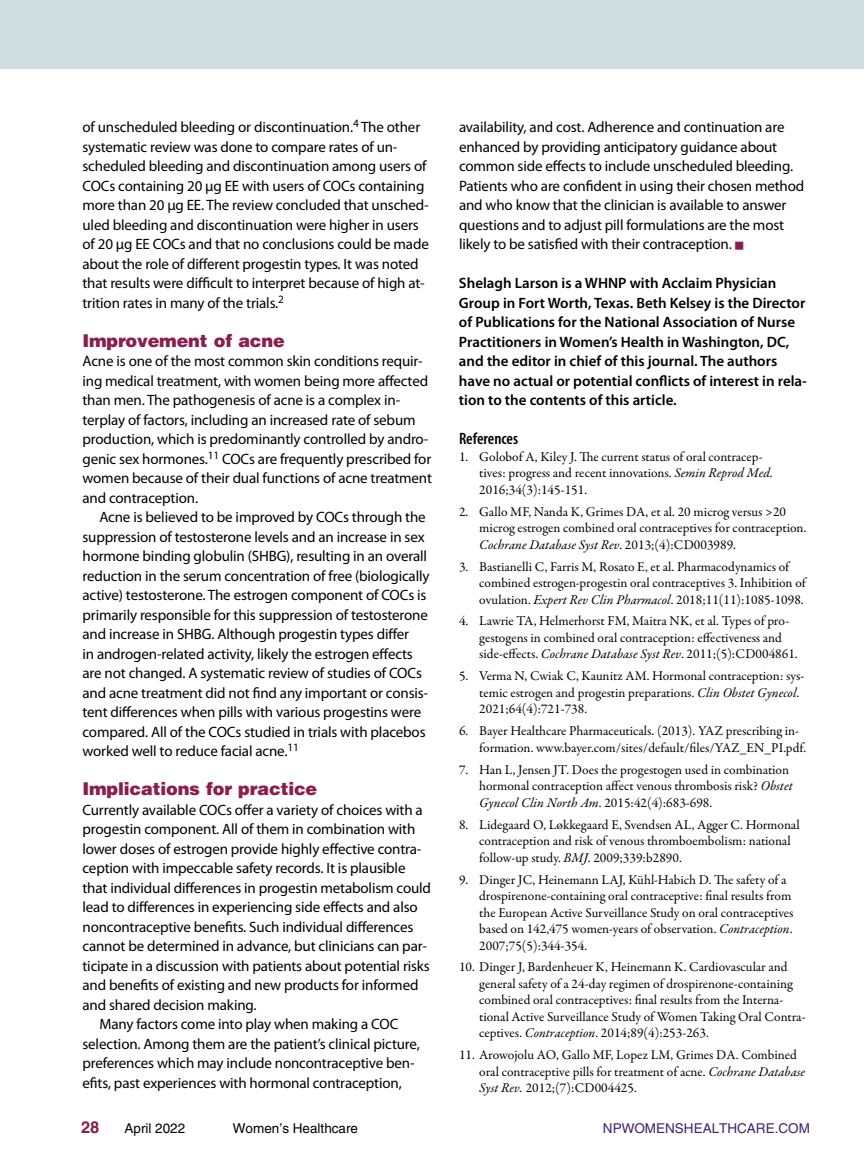
<style>
.page{position:relative;width:864px;height:1175px;background:#fff}
.page>*{position:absolute;margin:0;border:0;box-sizing:border-box;transform-origin:0 0}
.t1{font:900 17.7px "Helvetica LT Std";letter-spacing:-.01em;color:#8a1e4f}
.t2{font:600 condensed 16.5px "Myriad Pro";color:#000}
.t3{font:700 16.5px "Helvetica LT Std";color:#8a1e4f}
.t4{font:15px/19.5px "Myriad Pro";letter-spacing:-.01em;color:#000}
.t5{font:600 15px/19.5px "Myriad Pro";color:#000}
.t6{font:13.5px/16.5px "Garamond Premr Pro";color:#000}
.t7{font:13.5px "Helvetica LT Std";color:#000}
.t8{font:13.5px "Helvetica LT Std";color:#3d2570}
.t9{font:13.5px "Helvetica LT Std";color:#3d2570}
.s1{font-style:italic}
.s2{font-style:inherit}
</style>
<div class="page">
<div style="left:0;top:0;width:864px;height:69px;background:#cfdee1"></div>
<p class="t4" style="left:82px;top:118px;width:348px">of unscheduled bleeding or discontinuation.<sup>4</sup> The other systematic review was done to compare rates of un&shy;scheduled bleeding and discontinuation among users of COCs containing 20 µg EE with users of COCs containing more than 20 µg EE. The review concluded that unsched&shy;uled bleeding and discontinuation were higher in users of 20 µg EE COCs and that no conclusions could be made about the role of different progestin types. It was noted that results were difficult to interpret because of high at&shy;trition rates in many of the trials.<sup>2</sup></p>
<p class="t1" style="left:82px;top:329px;width:204px">Improvement of acne</p>
<p class="t4" style="left:82px;top:352px;width:351px">Acne is one of the most common skin conditions requir&shy;ing medical treatment, with women being more affected than men. The pathogenesis of acne is a complex in&shy;terplay of factors, including an increased rate of sebum production, which is predominantly controlled by andro&shy;genic sex hormones.<sup>11</sup> COCs are frequently prescribed for women because of their dual functions of acne treatment and contraception.</p>
<p class="t4" style="left:83px;top:508px;width:349px;text-indent:17px">Acne is believed to be improved by COCs through the suppression of testosterone levels and an increase in sex hormone binding globulin (SHBG), resulting in an overall reduction in the serum concentration of free (biologically active) testosterone. The estrogen component of COCs is primarily responsible for this suppression of testosterone and increase in SHBG. Although progestin types differ<br>in androgen-related activity, likely the estrogen effects are not changed. A systematic review of studies of COCs and acne treatment did not find any important or consis&shy;tent differences when pills with various progestins were compared. All of the COCs studied in trials with placebos worked well to reduce facial acne.<sup>11</sup></p>
<p class="t1" style="left:82px;top:777px;width:236px">Implications for practice</p>
<p class="t4" style="left:82px;top:800px;width:342px">Currently available COCs offer a variety of choices with a</p>
<p class="t4" style="left:82px;top:820px;width:334px">progestin component. All of them in combination with</p>
<p class="t4" style="left:82px;top:839px;width:341px">lower doses of estrogen provide highly effective contra-</p>
<p class="t4" style="left:82px;top:859px;width:325px">ception with impeccable safety records. It is plausible</p>
<p class="t4" style="left:82px;top:878px;width:350px">that individual differences in progestin metabolism could</p>
<p class="t4" style="left:82px;top:898px;width:337px">lead to differences in experiencing side effects and also</p>
<p class="t4" style="left:82px;top:917px;width:332px">noncontraceptive benefits. Such individual differences</p>
<p class="t4" style="left:82px;top:937px;width:346px">cannot be determined in advance, but clinicians can par-</p>
<p class="t4" style="left:82px;top:956px;width:349px">ticipate in a discussion with patients about potential risks</p>
<p class="t4" style="left:82px;top:976px;width:337px">and benefits of existing and new products for informed</p>
<p class="t4" style="left:82px;top:995px;width:176px">and shared decision making.</p>
<p class="t4" style="left:99px;top:1015px;width:301px">Many factors come into play when making a COC</p>
<p class="t4" style="left:82px;top:1034px;width:339px">selection. Among them are the patient’s clinical picture,</p>
<p class="t4" style="left:82px;top:1054px;width:334px">preferences which may include noncontraceptive ben-</p>
<p class="t4" style="left:82px;top:1073px;width:321px">efits, past experiences with hormonal contraception,</p>
<p class="t4" style="left:459px;top:118px;width:347px">availability, and cost. Adherence and continuation are enhanced by providing anticipatory guidance about common side effects to include unscheduled bleeding.<br>Patients who are confident in using their chosen method and who know that the clinician is available to answer questions and to adjust pill formulations are the most likely to be satisfied with their contraception.</p>
<p class="t5" style="left:459px;top:273px;width:349px">Shelagh Larson is a WHNP with Acclaim Physician Group in Fort Worth, Texas. Beth Kelsey is the Director of Publications for the National Association of Nurse Practitioners in Women’s Health in Washington, DC, and the editor in chief of this journal. The authors have no actual or potential conflicts of interest in rela&shy;tion to the contents of this article.</p>
<p class="t2" style="left:459px;top:430px;width:61px">References</p>
<p class="t6" style="left:479px;top:448px;width:295px;text-indent:-20px">1. Golobof A, Kiley J. The current status of oral contracep&shy;tives: progress and recent innovations. <span class="s1">Semin Reprod Med</span>.<br>2016;34(3):145-151.</p>
<p class="t6" style="left:479px;top:503px;width:329px;text-indent:-20px">2. Gallo MF, Nanda K, Grimes DA, et al. 20 microg versus &gt;20 microg estrogen combined oral contraceptives for contraception.<br><span class="s1">Cochrane Database Syst Rev</span>. 2013;(4):CD003989.</p>
<p class="t6" style="left:479px;top:558px;width:328px;text-indent:-20px">3. Bastianelli C, Farris M, Rosato E, et al. Pharmacodynamics of combined estrogen-progestin oral contraceptives 3. Inhibition of ovulation. <span class="s1">Expert Rev Clin Pharmacol</span>. 2018;11(11):1085-1098.</p>
<p class="t6" style="left:479px;top:613px;width:320px;text-indent:-20px">4. Lawrie TA, Helmerhorst FM, Maitra NK, et al. Types of pro&shy;gestogens in combined oral contraception: effectiveness and side-effects. <span class="s1">Cochrane Database Syst Rev</span>. 2011;(5):CD004861.</p>
<p class="t6" style="left:479px;top:668px;width:327px;text-indent:-20px">5. Verma N, Cwiak C, Kaunitz AM. Hormonal contraception: sys&shy;temic estrogen and progestin preparations. <span class="s1">Clin Obstet Gynecol</span>.<br>2021;64(4):721-738.</p>
<p class="t6" style="left:479px;top:723px;width:328px;text-indent:-20px">6. Bayer Healthcare Pharmaceuticals. (2013). YAZ prescribing in&shy;formation. www.bayer.com/sites/default/files/YAZ_EN_PI.pdf.</p>
<p class="t6" style="left:479px;top:761px;width:315px;text-indent:-20px">7. Han L, Jensen JT. Does the progestogen used in combination hormonal contraception affect venous thrombosis risk? <span class="s1">Obstet<br>Gynecol Clin North Am</span>. 2015:42(4):683-698.</p>
<p class="t6" style="left:479px;top:816px;width:322px;text-indent:-20px">8. Lidegaard O, Løkkegaard E, Svendsen AL, Agger C. Hormonal contraception and risk of venous thromboembolism: national follow-up study. <span class="s1">BMJ</span>. 2009;339:b2890.</p>
<p class="t6" style="left:479px;top:871px;width:316px;text-indent:-20px">9. Dinger JC, Heinemann LAJ, Kühl-Habich D. The safety of a drospirenone-containing oral contraceptive: final results from the European Active Surveillance Study on oral contraceptives based on 142,475 women-years of observation. <span class="s1">Contraception</span>.<br>2007;75(5):344-354.</p>
<p class="t6" style="left:479px;top:959px;width:328px;text-indent:-20px">10. Dinger J, Bardenheuer K, Heinemann K. Cardiovascular and general safety of a 24-day regimen of drospirenone-containing combined oral contraceptives: final results from the Interna&shy;tional Active Surveillance Study of Women Taking Oral Contra&shy;ceptives. <span class="s1">Contraception</span>. 2014;89(4):253-263.</p>
<p class="t6" style="left:479px;top:1047px;width:327px;text-indent:-20px">11. Arowojolu AO, Gallo MF, Lopez LM, Grimes DA. Combined oral contraceptive pills for treatment of acne. <span class="s1">Cochrane Database<br>Syst Rev.</span> 2012;(7):CD004425.</p>
<p class="t3" style="left:81px;top:1116px;width:20px">28</p>
<p class="t7" style="left:125px;top:1120px;width:62px">April 2022</p>
<p class="t7" style="left:233px;top:1120px;width:127px">Women’s Healthcare</p>
<p class="t8" style="left:603px;top:1120px;width:42px"><span class="s2">NP</span>WOMENSHEALTHCARE</p>
<p class="t9" style="left:775px;top:1120px;width:37px">.COM</p>
</div>
